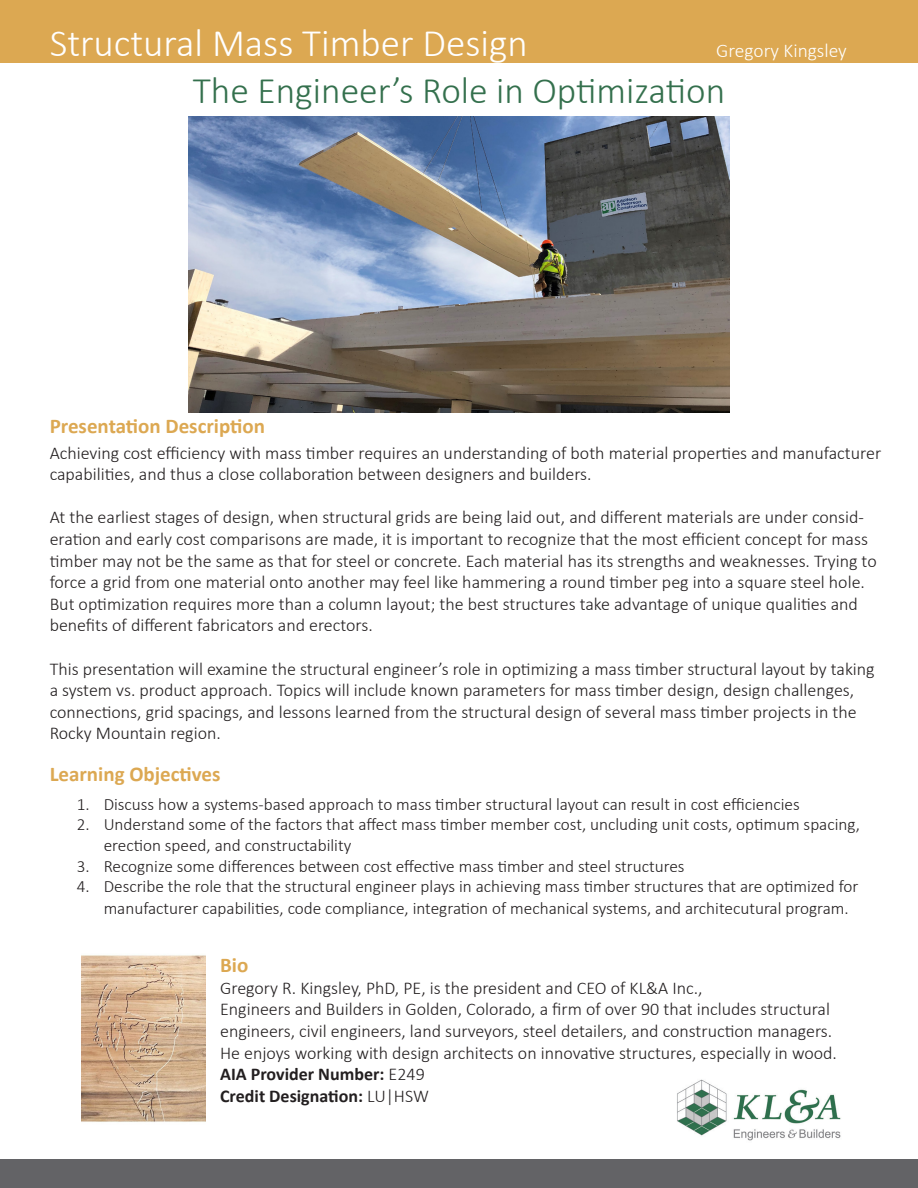
<style>
.page{position:relative;width:918px;height:1188px;background:#fff}
.page>*{position:absolute;margin:0;border:0;box-sizing:border-box;transform-origin:0 0}
.t1{font:300 39px "Calibri";color:#fff}
.t2{font:300 37.5px "Calibri";color:#34704d}
.t3{font:700 21px "Calibri";color:#dca852}
.t4{font:300 19.5px "Calibri";color:#fff}
.t5{font:300 18px/21.6px "Calibri";color:#231f20}
.t6{font:700 18px "Calibri";color:#231f20}
.t7{font:300 17.25px/20.7px "Calibri";color:#231f20}
.s1{font-weight:300}
</style>
<div class="page">
<img style="left:81px;top:955px;width:124px;height:167px">
<div style="left:0;top:0;width:918px;height:63px;background:#dca852"></div>
<div style="left:0;top:1160px;width:918px;height:28px;background:#636366"></div>
<img style="left:188px;top:116px;width:542px;height:296px">
<img style="left:677px;top:1079px;width:164px;height:62px">
<p class="t1" style="left:50px;top:19px;width:479px">Structural Mass Timber Design</p>
<p class="t4" style="left:716px;top:39px;width:132px">Gregory Kingsley</p>
<p class="t2" style="left:193px;top:67px;width:534px">The Engineer’s Role in Optimization</p>
<p class="t3" style="left:50px;top:411px;width:217px">Presentation Description</p>
<p class="t5" style="left:50px;top:442px;width:833px">Achieving cost efficiency with mass timber requires an understanding of both material properties and manufacturer capabilities, and thus a close collaboration between designers and builders.</p>
<p class="t5" style="left:50px;top:507px;width:829px">At the earliest stages of design, when structural grids are being laid out, and different materials are under consid&shy;eration and early cost comparisons are made, it is important to recognize that the most efficient concept for mass timber may not be the same as that for steel or concrete. Each material has its strengths and weaknesses. Trying to force a grid from one material onto another may feel like hammering a round timber peg into a square steel hole.<br>But optimization requires more than a column layout; the best structures take advantage of unique qualities and benefits of different fabricators and erectors.</p>
<p class="t5" style="left:50px;top:658px;width:827px">This presentation will examine the structural engineer’s role in optimizing a mass timber structural layout by taking a system vs. product approach. Topics will include known parameters for mass timber design, design challenges, connections, grid spacings, and lessons learned from the structural design of several mass timber projects in the Rocky Mountain region.</p>
<p class="t3" style="left:50px;top:760px;width:172px">Learning Objectives</p>
<p class="t7" style="left:77px;top:793px;width:725px">1. Discuss how a systems-based approach to mass timber structural layout can result in cost efficiencies</p>
<p class="t7" style="left:104px;top:814px;width:758px;text-indent:-27px">2. Understand some of the factors that affect mass timber member cost, uncluding unit costs, optimum spacing, erection speed, and constructability</p>
<p class="t7" style="left:77px;top:856px;width:609px">3. Recognize some differences between cost effective mass timber and steel structures</p>
<p class="t7" style="left:104px;top:876px;width:756px;line-height:21.6px;text-indent:-27px">4. Describe the role that the structural engineer plays in achieving mass timber structures that are optimized for manufacturer capabilities, code compliance, integration of mechanical systems, and architecutural program.</p>
<p class="t3" style="left:220px;top:950px;width:30px">Bio</p>
<p class="t5" style="left:220px;top:977px;width:484px">Gregory R. Kingsley, PhD, PE, is the president and CEO of KL&amp;A Inc.,</p>
<p class="t5" style="left:220px;top:998px;width:618px">Engineers and Builders in Golden, Colorado, a firm of over 90 that includes structural engineers, civil engineers, land surveyors, steel detailers, and construction managers.<br>He enjoys working with design architects on innovative structures, especially in wood.</p>
<p class="t6" style="left:220px;top:1062px;width:206px">AIA Provider Number: <span class="s1">E249</span></p>
<p class="t6" style="left:220px;top:1083px;width:210px">Credit Designation: <span class="s1">LU|HSW</span></p>
</div>
